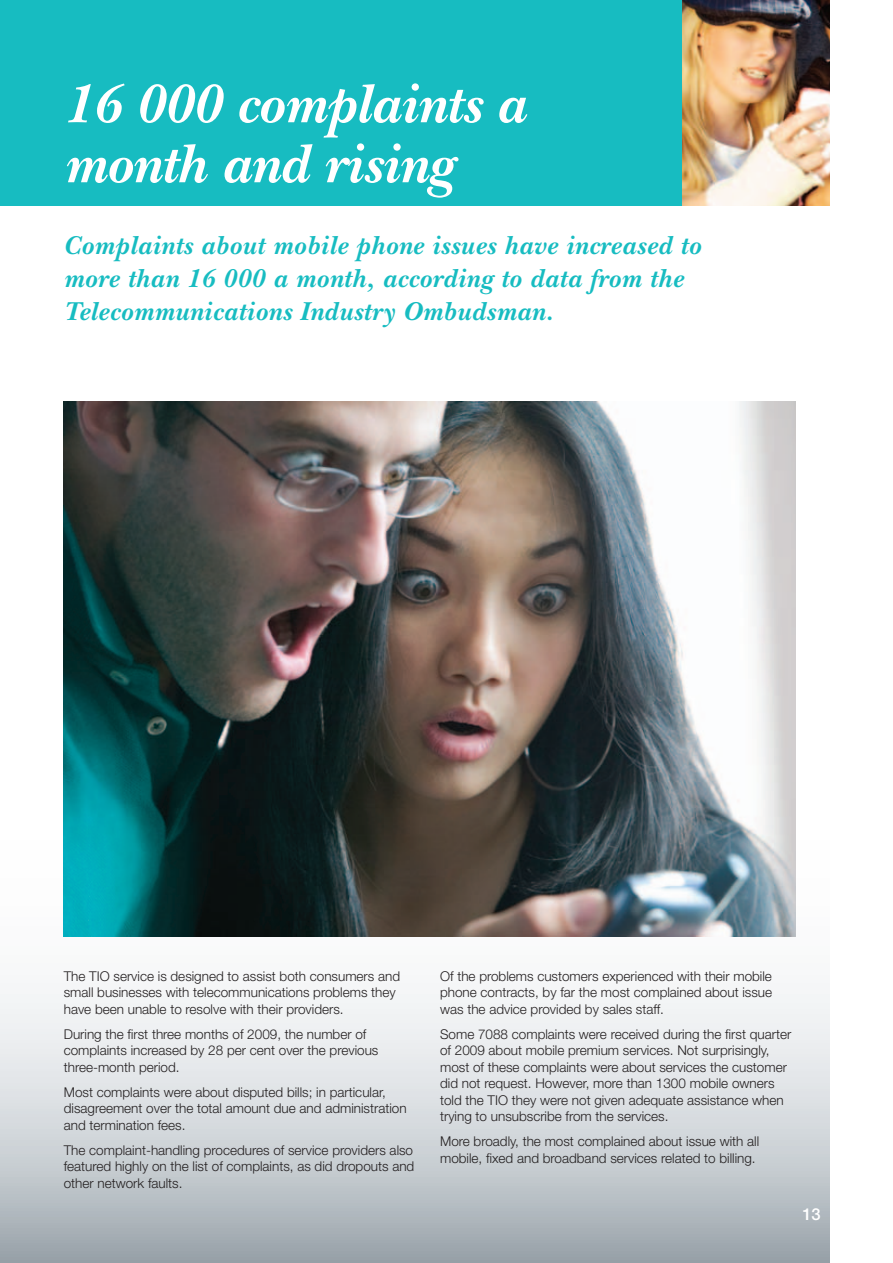
<style>
.page{position:relative;width:893px;height:1263px;background:#fff}
.page>*{position:absolute;margin:0;border:0;box-sizing:border-box;transform-origin:0 0}
.t1{font:italic 700 57px/60px "New Baskerville Std";color:#fff}
.t2{font:italic 700 27px/33px "New Baskerville Std";letter-spacing:.025em;color:#17bcc1}
.t3{font:500 16.5px "Helvetica Neue LT Std";color:#fff}
.t4{font:300 13.5px/16.5px "Helvetica Neue LT Std";color:#231f20}
</style>
<div class="page">
<svg style="left:0;top:583px;width:829px;height:680px"></svg>
<div style="left:0;top:0;width:683px;height:205px;background:#17bcc1"></div>
<img style="left:64px;top:401px;width:732px;height:535px">
<img style="left:682px;top:0;width:147px;height:205px">
<h1 class="t1" style="left:64px;top:79px;width:463px">16 000 complaints a month and rising</h1>
<h2 class="t2" style="left:64px;top:231px;width:639px">Complaints about mobile phone issues have increased to more than 16 000 a month, according to data from the<br>Telecommunications Industry Ombudsman.</h2>
<p class="t4" style="left:64px;top:969px;width:338px">The TIO service is designed to assist both consumers and small businesses with telecommunications problems they have been unable to resolve with their providers.</p>
<p class="t4" style="left:64px;top:1027px;width:316px">During the first three months of 2009, the number of complaints increased by 28 per cent over the previous three-month period.</p>
<p class="t4" style="left:64px;top:1085px;width:344px">Most complaints were about disputed bills; in particular, disagreement over the total amount due and administration and termination fees.</p>
<p class="t4" style="left:64px;top:1143px;width:352px;text-align:justify">The complaint-handling procedures of service providers also featured highly on the list of complaints, as did dropouts and other network faults.</p>
<p class="t4" style="left:440px;top:969px;width:334px;text-align:justify">Of the problems customers experienced with their mobile phone contracts, by far the most complained about issue was the advice provided by sales staff.</p>
<p class="t4" style="left:440px;top:1027px;width:353px">Some 7088 complaints were received during the first quarter of 2009 about mobile premium services. Not surprisingly, most of these complaints were about services the customer did not request. However, more than 1300 mobile owners told the TIO they were not given adequate assistance when trying to unsubscribe from the services.</p>
<p class="t4" style="left:440px;top:1134px;width:321px">More broadly, the most complained about issue with all mobile, fixed and broadband services related to billing.</p>
<p class="t3" style="left:802px;top:1208px;width:20px">13</p>
</div>
